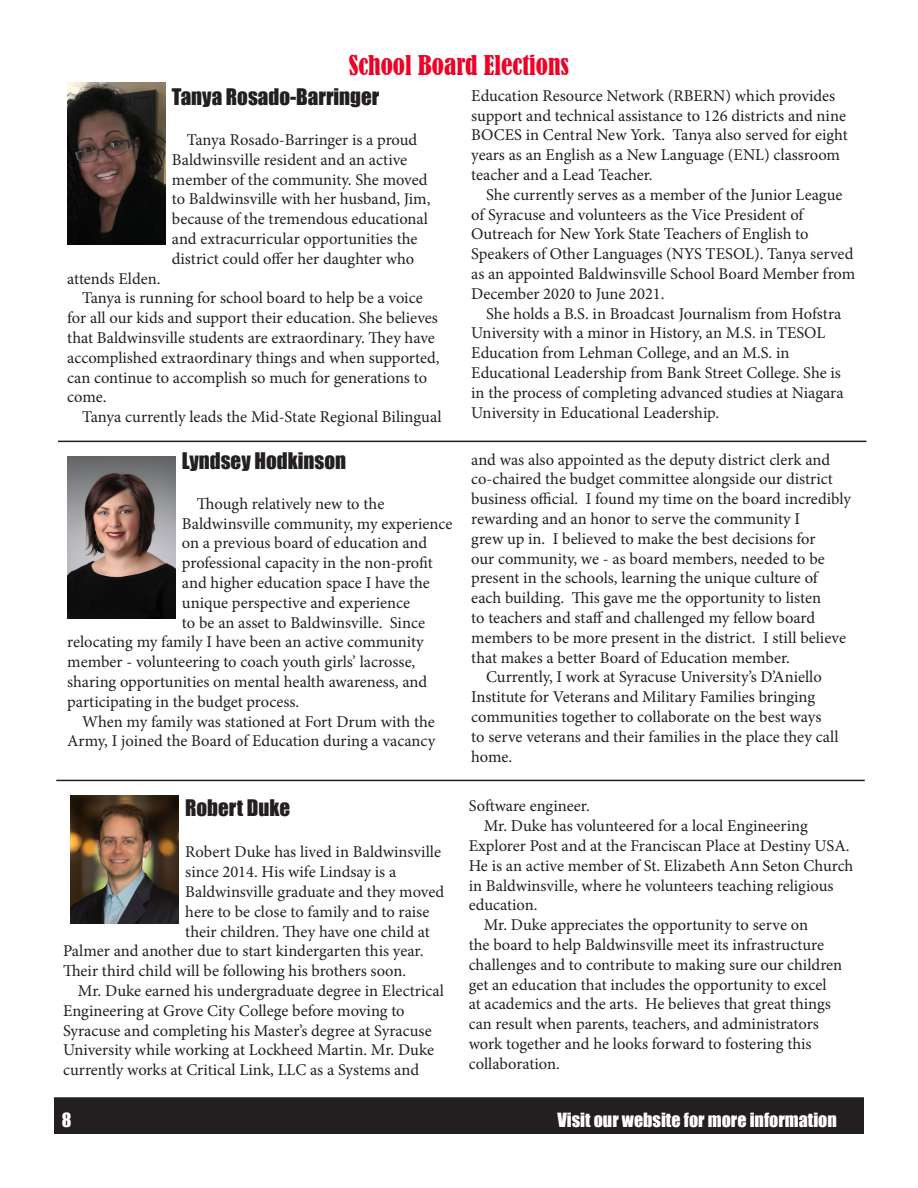
<style>
.page{position:relative;width:918px;height:1188px;background:#fff}
.page>*{position:absolute;margin:0;border:0;box-sizing:border-box;transform-origin:0 0}
.t1{font:condensed 25.5px "Bernard";color:#ef0027}
.t2{font:21px "Impact";color:#231f20}
.t3{font:18px "Impact";color:#fff}
.t4{font:16.5px/19.8px "Minion Pro";color:#231f20}
</style>
<div class="page">
<div style="left:55px;top:1098px;width:808px;height:35px;background:#231f20"></div>
<div style="left:54px;top:1097px;width:810px;height:37px;border:2px solid #231f20"></div>
<hr style="left:58px;top:441px;width:808px;height:1px;background:#231f20">
<hr style="left:56px;top:780px;width:809px;height:1px;background:#231f20">
<img style="left:67px;top:457px;width:108px;height:162px">
<img style="left:71px;top:795px;width:108px;height:128px">
<img style="left:67px;top:82px;width:98px;height:162px">
<h1 class="t1" style="left:349px;top:50px;width:222px">School Board Elections</h1>
<p class="t2" style="left:172px;top:81px;width:209px">Tanya Rosado-Barringer</p>
<p class="t4" style="left:172px;top:130px;width:260px;text-indent:15px">Tanya Rosado-Barringer is a proud Baldwinsville resident and an active member of the community. She moved to Baldwinsville with her husband, Jim, because of the tremendous educational and extracurricular opportunities the district could offer her daughter who</p>
<p class="t4" style="left:67px;top:269px;width:95px">attends Elden.</p>
<p class="t4" style="left:82px;top:288px;width:342px">Tanya is running for school board to help be a voice</p>
<p class="t4" style="left:67px;top:308px;width:372px">for all our kids and support their education. She believes</p>
<p class="t4" style="left:67px;top:328px;width:369px">that Baldwinsville students are extraordinary. They have</p>
<p class="t4" style="left:67px;top:348px;width:374px">accomplished extraordinary things and when supported,</p>
<p class="t4" style="left:67px;top:368px;width:361px">can continue to accomplish so much for generations to</p>
<p class="t4" style="left:67px;top:387px;width:41px">come.</p>
<p class="t4" style="left:82px;top:407px;width:361px">Tanya currently leads the Mid-State Regional Bilingual</p>
<p class="t2" style="left:182px;top:445px;width:166px">Lyndsey Hodkinson</p>
<p class="t4" style="left:197px;top:494px;width:189px">Though relatively new to the</p>
<p class="t4" style="left:182px;top:514px;width:272px">Baldwinsville community, my experience</p>
<p class="t4" style="left:182px;top:533px;width:247px">on a previous board of education and</p>
<p class="t4" style="left:182px;top:553px;width:252px">professional capacity in the non-profit</p>
<p class="t4" style="left:182px;top:573px;width:249px">and higher education space I have the</p>
<p class="t4" style="left:182px;top:593px;width:230px">unique perspective and experience</p>
<p class="t4" style="left:182px;top:613px;width:245px">to be an asset to Baldwinsville. Since</p>
<p class="t4" style="left:67px;top:632px;width:358px">relocating my family I have been an active community</p>
<p class="t4" style="left:67px;top:652px;width:350px">member - volunteering to coach youth girls’ lacrosse,</p>
<p class="t4" style="left:67px;top:672px;width:361px">sharing opportunities on mental health awareness, and</p>
<p class="t4" style="left:67px;top:692px;width:233px">participating in the budget process.</p>
<p class="t4" style="left:82px;top:712px;width:354px">When my family was stationed at Fort Drum with the</p>
<p class="t4" style="left:67px;top:731px;width:370px">Army, I joined the Board of Education during a vacancy</p>
<p class="t2" style="left:185px;top:792px;width:107px">Robert Duke</p>
<p class="t4" style="left:185px;top:842px;width:257px">Robert Duke has lived in Baldwinsville</p>
<p class="t4" style="left:185px;top:862px;width:213px">since 2014. His wife Lindsay is a</p>
<p class="t4" style="left:185px;top:882px;width:260px">Baldwinsville graduate and they moved</p>
<p class="t4" style="left:185px;top:902px;width:246px">here to be close to family and to raise</p>
<p class="t4" style="left:185px;top:922px;width:246px">their children. They have one child at</p>
<p class="t4" style="left:63px;top:941px;width:362px">Palmer and another due to start kindergarten this year.</p>
<p class="t4" style="left:63px;top:961px;width:345px">Their third child will be following his brothers soon.</p>
<p class="t4" style="left:78px;top:981px;width:368px">Mr. Duke earned his undergraduate degree in Electrical</p>
<p class="t4" style="left:63px;top:1001px;width:343px">Engineering at Grove City College before moving to</p>
<p class="t4" style="left:63px;top:1021px;width:370px">Syracuse and completing his Master’s degree at Syracuse</p>
<p class="t4" style="left:63px;top:1040px;width:373px">University while working at Lockheed Martin. Mr. Duke</p>
<p class="t4" style="left:63px;top:1060px;width:358px">currently works at Critical Link, LLC as a Systems and</p>
<p class="t4" style="left:471px;top:86px;width:378px">Education Resource Network (RBERN) which provides support and technical assistance to 126 districts and nine BOCES in Central New York. Tanya also served for eight years as an English as a New Language (ENL) classroom teacher and a Lead Teacher.</p>
<p class="t4" style="left:471px;top:185px;width:386px;text-indent:15px">She currently serves as a member of the Junior League of Syracuse and volunteers as the Vice President of Outreach for New York State Teachers of English to Speakers of Other Languages (NYS TESOL). Tanya served as an appointed Baldwinsville School Board Member from December 2020 to June 2021.</p>
<p class="t4" style="left:471px;top:304px;width:374px;text-indent:15px">She holds a B.S. in Broadcast Journalism from Hofstra University with a minor in History, an M.S. in TESOL Education from Lehman College, and an M.S. in Educational Leadership from Bank Street College. She is in the process of completing advanced studies at Niagara University in Educational Leadership.</p>
<p class="t4" style="left:471px;top:450px;width:360px">and was also appointed as the deputy district clerk and</p>
<p class="t4" style="left:471px;top:469px;width:363px">co-chaired the budget committee alongside our district</p>
<p class="t4" style="left:471px;top:489px;width:381px">business official. I found my time on the board incredibly</p>
<p class="t4" style="left:471px;top:509px;width:330px">rewarding and an honor to serve the community I</p>
<p class="t4" style="left:471px;top:529px;width:346px">grew up in. I believed to make the best decisions for</p>
<p class="t4" style="left:471px;top:549px;width:355px">our community, we - as board members, needed to be</p>
<p class="t4" style="left:471px;top:568px;width:348px">present in the schools, learning the unique culture of</p>
<p class="t4" style="left:471px;top:588px;width:351px">each building. This gave me the opportunity to listen</p>
<p class="t4" style="left:471px;top:608px;width:346px">to teachers and staff and challenged my fellow board</p>
<p class="t4" style="left:471px;top:628px;width:376px">members to be more present in the district. I still believe</p>
<p class="t4" style="left:471px;top:648px;width:320px">that makes a better Board of Education member.</p>
<p class="t4" style="left:486px;top:667px;width:337px">Currently, I work at Syracuse University’s D’Aniello</p>
<p class="t4" style="left:471px;top:687px;width:346px">Institute for Veterans and Military Families bringing</p>
<p class="t4" style="left:471px;top:707px;width:352px">communities together to collaborate on the best ways</p>
<p class="t4" style="left:471px;top:727px;width:369px">to serve veterans and their families in the place they call</p>
<p class="t4" style="left:471px;top:747px;width:43px">home.</p>
<p class="t4" style="left:469px;top:796px;width:123px">Software engineer.</p>
<p class="t4" style="left:484px;top:816px;width:326px">Mr. Duke has volunteered for a local Engineering</p>
<p class="t4" style="left:469px;top:836px;width:382px">Explorer Post and at the Franciscan Place at Destiny USA.</p>
<p class="t4" style="left:469px;top:856px;width:386px">He is an active member of St. Elizabeth Ann Seton Church</p>
<p class="t4" style="left:469px;top:876px;width:366px">in Baldwinsville, where he volunteers teaching religious</p>
<p class="t4" style="left:469px;top:895px;width:70px">education.</p>
<p class="t4" style="left:484px;top:915px;width:326px">Mr. Duke appreciates the opportunity to serve on</p>
<p class="t4" style="left:469px;top:935px;width:357px">the board to help Baldwinsville meet its infrastructure</p>
<p class="t4" style="left:469px;top:955px;width:375px">challenges and to contribute to making sure our children</p>
<p class="t4" style="left:469px;top:975px;width:359px">get an education that includes the opportunity to excel</p>
<p class="t4" style="left:469px;top:994px;width:364px">at academics and the arts. He believes that great things</p>
<p class="t4" style="left:469px;top:1014px;width:352px">can result when parents, teachers, and administrators</p>
<p class="t4" style="left:469px;top:1034px;width:344px">work together and he looks forward to fostering this</p>
<p class="t4" style="left:469px;top:1054px;width:93px">collaboration.</p>
<p class="t3" style="left:62px;top:1106px;width:11px">8</p>
<p class="t3" style="left:557px;top:1106px;width:281px">Visit our website for more information</p>
</div>
